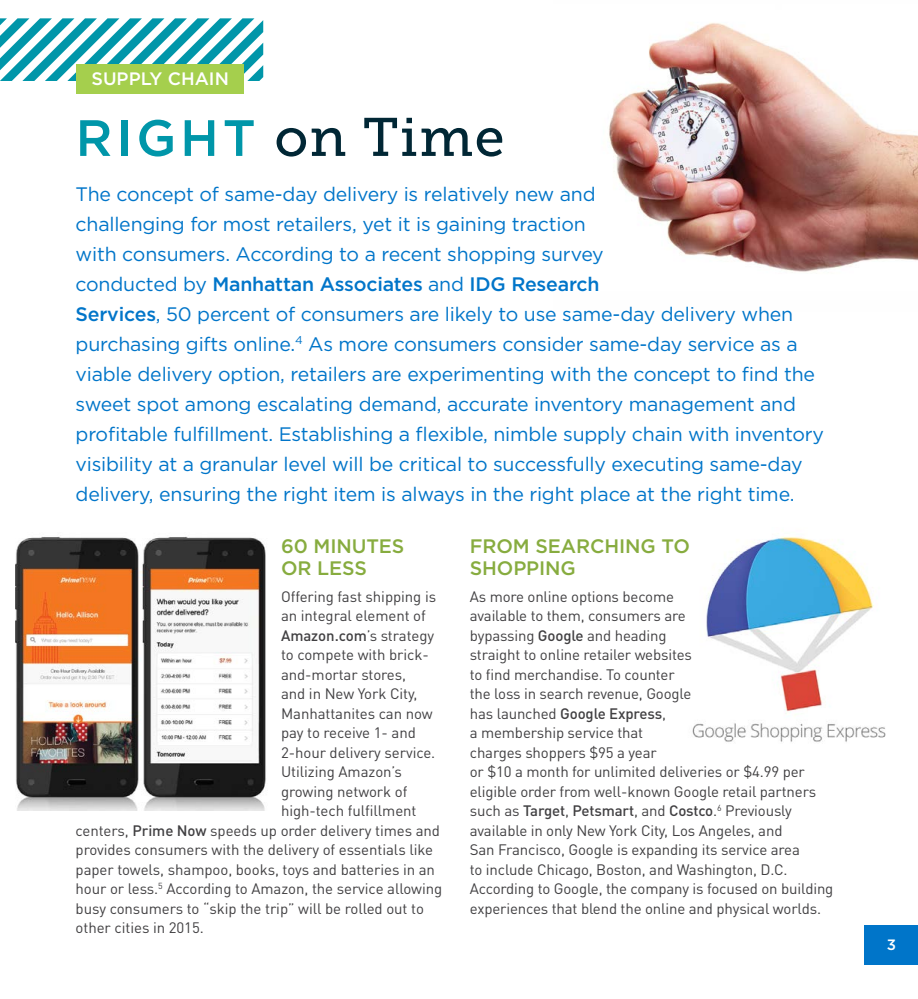
<style>
.page{position:relative;width:918px;height:999px;background:#fff}
.page>*{position:absolute;margin:0;border:0;box-sizing:border-box;transform-origin:0 0}
.t1{font:54px "Museo Slab 500";letter-spacing:.025em;color:#012735}
.t2{font:19.5px/30px "Gotham";letter-spacing:-.01em;color:#0075c9}
.t3{font:500 19.5px/22.5px "Gotham";letter-spacing:-.005em;color:#87ac3f}
.t4{font:500 18px "Gotham";color:#fff}
.t5{font:15px/19.5px "DINOT";letter-spacing:-.01em;color:#414042}
.t6{font:500 15px "DINOT";letter-spacing:-.005em;color:#414042}
.t7{font:500 15px "Gotham";color:#fff}
.s1{font-family:"Gotham";font-weight:500;font-size:51px;color:#0096a9}
.s2{font-weight:500}
.s3{font-weight:400}
</style>
<div class="page">
<svg style="left:0;top:18px;width:263px;height:63px"></svg>
<img style="left:692px;top:536px;width:194px;height:206px">
<img style="left:609px;top:23px;width:309px;height:249px">
<div style="left:76px;top:64px;width:168px;height:29px;background:#a5cf4d"></div>
<div style="left:865px;top:926px;width:53px;height:39px;background:#0075c9"></div>
<img style="left:15px;top:536px;width:251px;height:275px">
<p class="t4" style="left:92px;top:68px;width:139px">SUPPLY CHAIN</p>
<h1 class="t1" style="left:76px;top:107px;width:430px"><span class="s1">RIGHT</span> on Time</h1>
<p class="t2" style="left:76px;top:178px;width:750px">The concept of same-day delivery is relatively new and<br>challenging for most retailers, yet it is gaining traction<br>with consumers. According to a recent shopping survey<br>conducted by <span class="s2">Manhattan Associates</span> and <span class="s2">IDG Research<br>Services</span>, 50 percent of consumers are likely to use same-day delivery when purchasing gifts online.<sup>4</sup> As more consumers consider same-day service as a viable delivery option, retailers are experimenting with the concept to find the sweet spot among escalating demand, accurate inventory management and profitable fulfillment. Establishing a flexible, nimble supply chain with inventory visibility at a granular level will be critical to successfully executing same-day delivery, ensuring the right item is always in the right place at the right time.</p>
<h2 class="t3" style="left:281px;top:534px;width:125px">60 MINUTES<br>OR LESS</h2>
<p class="t5" style="left:281px;top:586px;width:157px">Offering fast shipping is</p>
<p class="t5" style="left:281px;top:605px;width:146px">an integral element of</p>
<p class="t6" style="left:281px;top:625px;width:155px">Amazon.com<span class="s3">’s strategy</span></p>
<p class="t5" style="left:281px;top:644px;width:149px">to compete with brick-</p>
<p class="t5" style="left:281px;top:664px;width:127px">and-mortar stores,</p>
<p class="t5" style="left:281px;top:683px;width:138px">and in New York City,</p>
<p class="t5" style="left:281px;top:703px;width:153px">Manhattanites can now</p>
<p class="t5" style="left:281px;top:722px;width:136px">pay to receive 1- and</p>
<p class="t5" style="left:281px;top:742px;width:156px">2-hour delivery service.</p>
<p class="t5" style="left:281px;top:761px;width:122px">Utilizing Amazon’s</p>
<p class="t5" style="left:281px;top:781px;width:128px">growing network of</p>
<p class="t5" style="left:281px;top:800px;width:137px">high-tech fulfillment</p>
<p class="t5" style="left:76px;top:820px;width:366px">centers, <span class="s2">Prime Now</span> speeds up order delivery times and</p>
<p class="t5" style="left:76px;top:839px;width:359px">provides consumers with the delivery of essentials like</p>
<p class="t5" style="left:76px;top:859px;width:361px">paper towels, shampoo, books, toys and batteries in an</p>
<p class="t5" style="left:76px;top:878px;width:368px">hour or less.<sup>5</sup> According to Amazon, the service allowing</p>
<p class="t5" style="left:76px;top:898px;width:350px">busy consumers to “skip the trip” will be rolled out to</p>
<p class="t5" style="left:76px;top:917px;width:130px">other cities in 2015.</p>
<h2 class="t3" style="left:470px;top:534px;width:222px">FROM SEARCHING TO<br>SHOPPING</h2>
<p class="t5" style="left:470px;top:586px;width:365px">As more online options become<br>available to them, consumers are<br>bypassing <span class="s2">Google</span> and heading<br>straight to online retailer websites<br>to find merchandise. To counter<br>the loss in search revenue, Google<br>has launched <span class="s2">Google Express</span>,<br>a membership service that<br>charges shoppers $95 a year<br>or $10 a month for unlimited deliveries or $4.99 per eligible order from well-known Google retail partners such as <span class="s2">Target</span>, <span class="s2">Petsmart</span>, and <span class="s2">Costco</span>.<sup>6</sup> Previously available in only New York City, Los Angeles, and<br>San Francisco, Google is expanding its service area<br>to include Chicago, Boston, and Washington, D.C.<br>According to Google, the company is focused on building experiences that blend the online and physical worlds.</p>
<p class="t7" style="left:887px;top:936px;width:11px">3</p>
</div>
